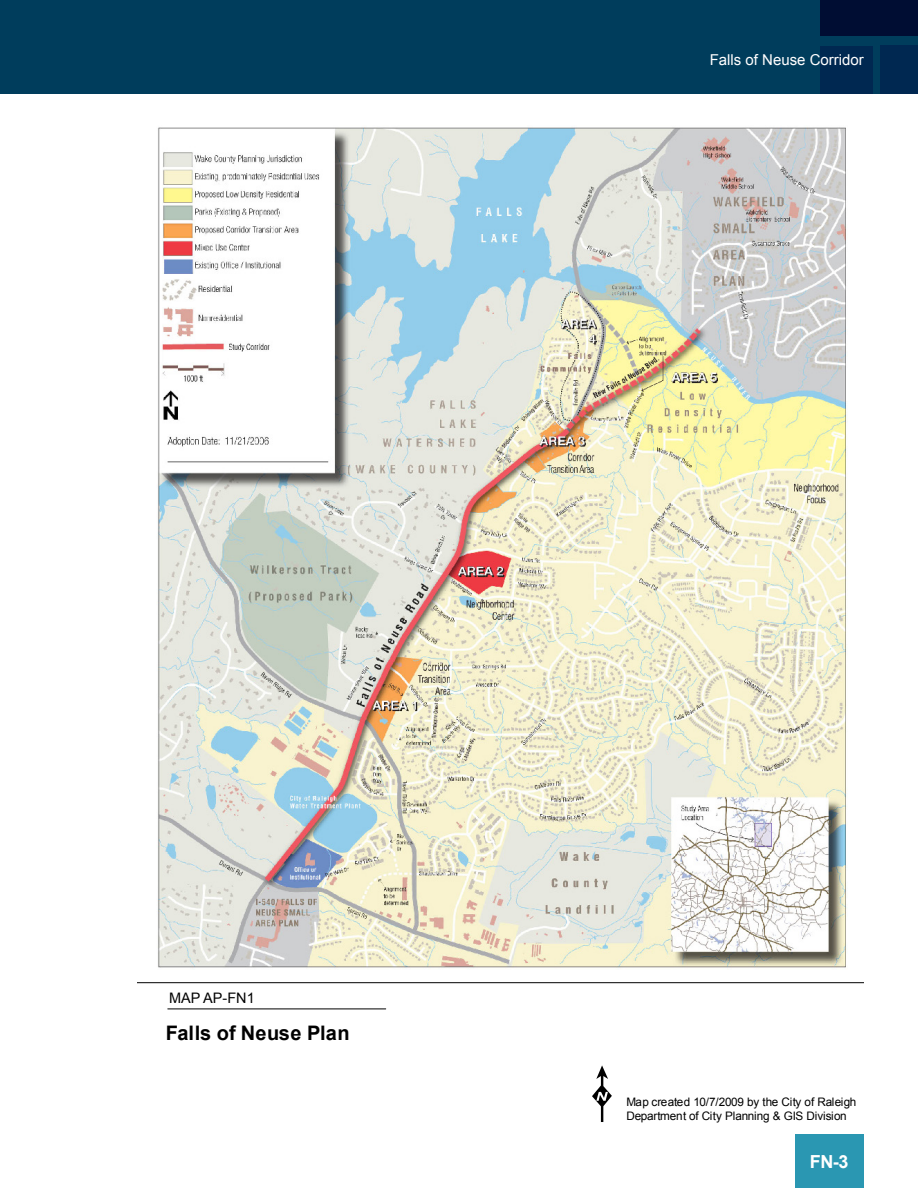
<style>
.page{position:relative;width:918px;height:1188px;background:#fff}
.page>*{position:absolute;margin:0;border:0;box-sizing:border-box;transform-origin:0 0}
.t1{font:71.7px "ESRI North";color:#000}
.t2{font:700 19.95px "Arial";color:#000}
.t3{font:700 18px "Arial";color:#fff}
.t4{font:15px "Arial";color:#fff}
.t5{font:14.55px "Arial";color:#000}
.t6{font:11.7px/13px "Arial";letter-spacing:-.025em;color:#000}
</style>
<div class="page">
<div style="left:0;top:0;width:918px;height:94px;background:#003d5c"></div>
<div style="left:820px;top:0;width:98px;height:36px;background:#000d33"></div>
<div style="left:880px;top:45px;width:38px;height:49px;background:#002851"></div>
<div style="left:821px;top:46px;width:52px;height:48px;background:#002851"></div>
<div style="left:796px;top:1134px;width:68px;height:54px;background:#2a97b2"></div>
<hr style="left:137px;top:982px;width:726px;height:1px;background:#000">
<hr style="left:168px;top:1009px;width:218px;height:1px;background:#000">
<img style="left:157px;top:127px;width:690px;height:842px">
<p class="t4" style="left:710px;top:50px;width:156px">Falls of Neuse Corridor</p>
<p class="t5" style="left:169px;top:988px;width:87px">MAP AP-FN1</p>
<p class="t2" style="left:166px;top:1020px;width:185px">Falls of Neuse Plan</p>
<p class="t1" style="left:592px;top:1055px;width:21px">K</p>
<p class="t6" style="left:627px;top:1096px;width:231px">Map created 10/7/2009 by the City of Raleigh<br>Department of City Planning &amp; GIS Division</p>
<h3 class="t3" style="left:810px;top:1149px;width:40px">FN-3</h3>
</div>
